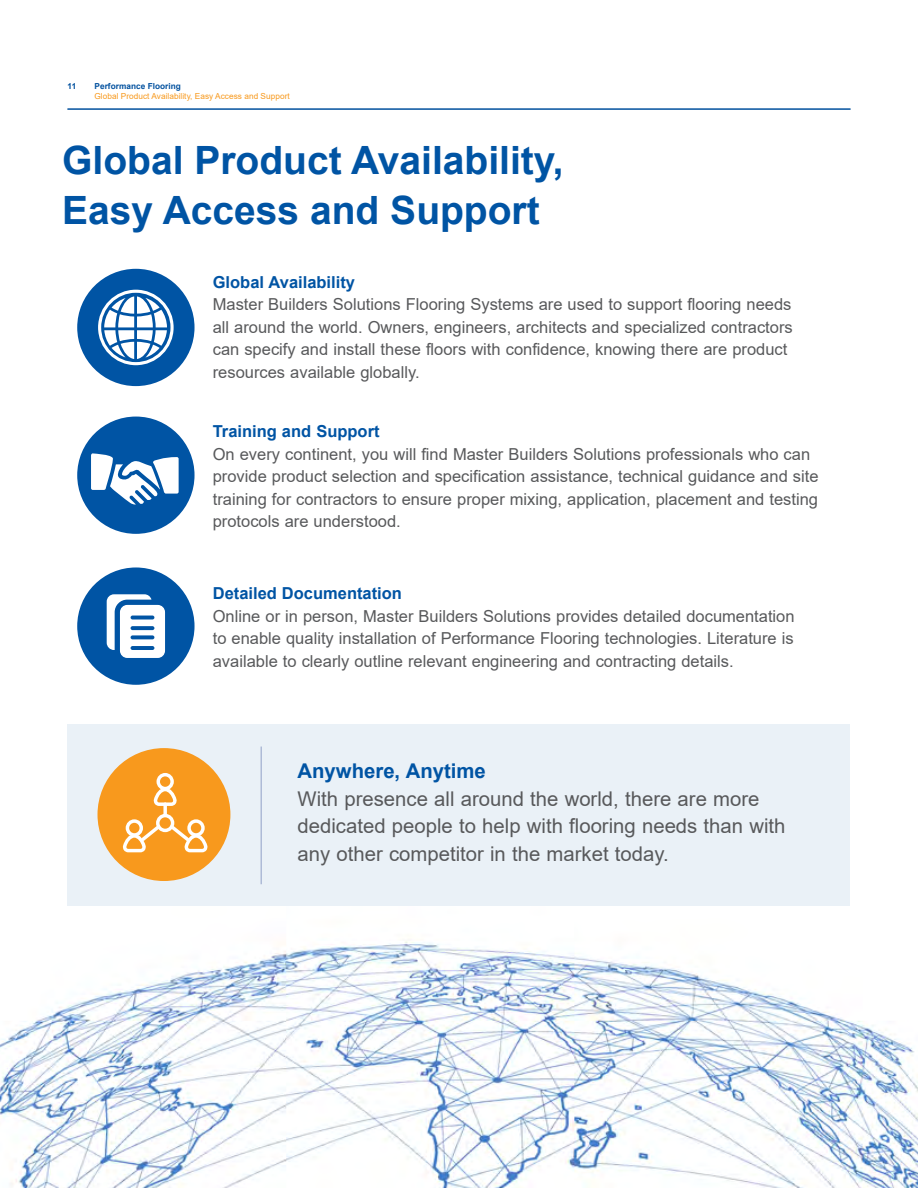
<style>
.page{position:relative;width:918px;height:1188px;background:#fff}
.page>*{position:absolute;margin:0;border:0;box-sizing:border-box;transform-origin:0 0}
.t1{font:700 39px/49.9px "Arial";color:#0054a4}
.t2{font:20.25px/27.8px "Arial";color:#58595b}
.t3{font:700 20.25px "Arial";color:#0054a4}
.t4{font:16.5px/22.5px "Arial";color:#58595b}
.t5{font:700 16.5px "Arial";color:#0054a4}
.t6{font:8.25px "Arial";letter-spacing:.005em;color:#f8991d}
.t7{font:700 8.25px "Arial";letter-spacing:.005em;color:#00509e}
</style>
<div class="page">
<img style="left:0;top:734px;width:918px;height:454px">
<div style="left:68px;top:725px;width:782px;height:181px;background:#eaf1f7"></div>
<div style="left:77px;top:417px;width:118px;height:117px;background:#0054a4;border-radius:50%"></div>
<svg style="left:91px;top:453px;width:88px;height:52px"></svg>
<div style="left:77px;top:269px;width:118px;height:117px;background:#0054a4;border-radius:50%"></div>
<svg style="left:98px;top:290px;width:76px;height:75px"></svg>
<div style="left:77px;top:567px;width:118px;height:118px;background:#0054a4;border-radius:50%"></div>
<svg style="left:107px;top:594px;width:58px;height:64px"></svg>
<hr style="left:68px;top:109px;width:782px;height:1px;background:#00509e">
<div style="left:98px;top:748px;width:132px;height:133px;background:#f8991d;border-radius:50%"></div>
<svg style="left:163px;top:802px;width:4px;height:15px"></svg>
<svg style="left:123px;top:814px;width:85px;height:38px"></svg>
<svg style="left:154px;top:773px;width:23px;height:33px"></svg>
<hr style="left:261px;top:747px;width:1px;height:137px;background:#25408f">
<p class="t7" style="left:68px;top:80px;width:10px">11</p>
<p class="t7" style="left:95px;top:80px;width:88px">Performance Flooring</p>
<p class="t6" style="left:95px;top:90px;width:197px">Global Product Availability, Easy Access and Support</p>
<h1 class="t1" style="left:62px;top:136px;width:503px">Global Product Availability,<br>Easy Access and Support</h1>
<p class="t5" style="left:213px;top:270px;width:144px">Global Availability</p>
<p class="t4" style="left:213px;top:293px;width:582px">Master Builders Solutions Flooring Systems are used to support flooring needs all around the world. Owners, engineers, architects and specialized contractors can specify and install these floors with confidence, knowing there are product resources available globally.</p>
<p class="t5" style="left:213px;top:420px;width:168px">Training and Support</p>
<p class="t4" style="left:213px;top:443px;width:607px">On every continent, you will find Master Builders Solutions professionals who can provide product selection and specification assistance, technical guidance and site training for contractors to ensure proper mixing, application, placement and testing protocols are understood.</p>
<p class="t5" style="left:213px;top:582px;width:191px">Detailed Documentation</p>
<p class="t4" style="left:213px;top:605px;width:583px;text-align:justify">Online or in person, Master Builders Solutions provides detailed documentation to enable quality installation of Performance Flooring technologies. Literature is available to clearly outline relevant engineering and contracting details.</p>
<p class="t3" style="left:298px;top:757px;width:190px">Anywhere, Anytime</p>
<p class="t2" style="left:298px;top:785px;width:490px">With presence all around the world, there are more dedicated people to help with flooring needs than with any other competitor in the market today.</p>
</div>
